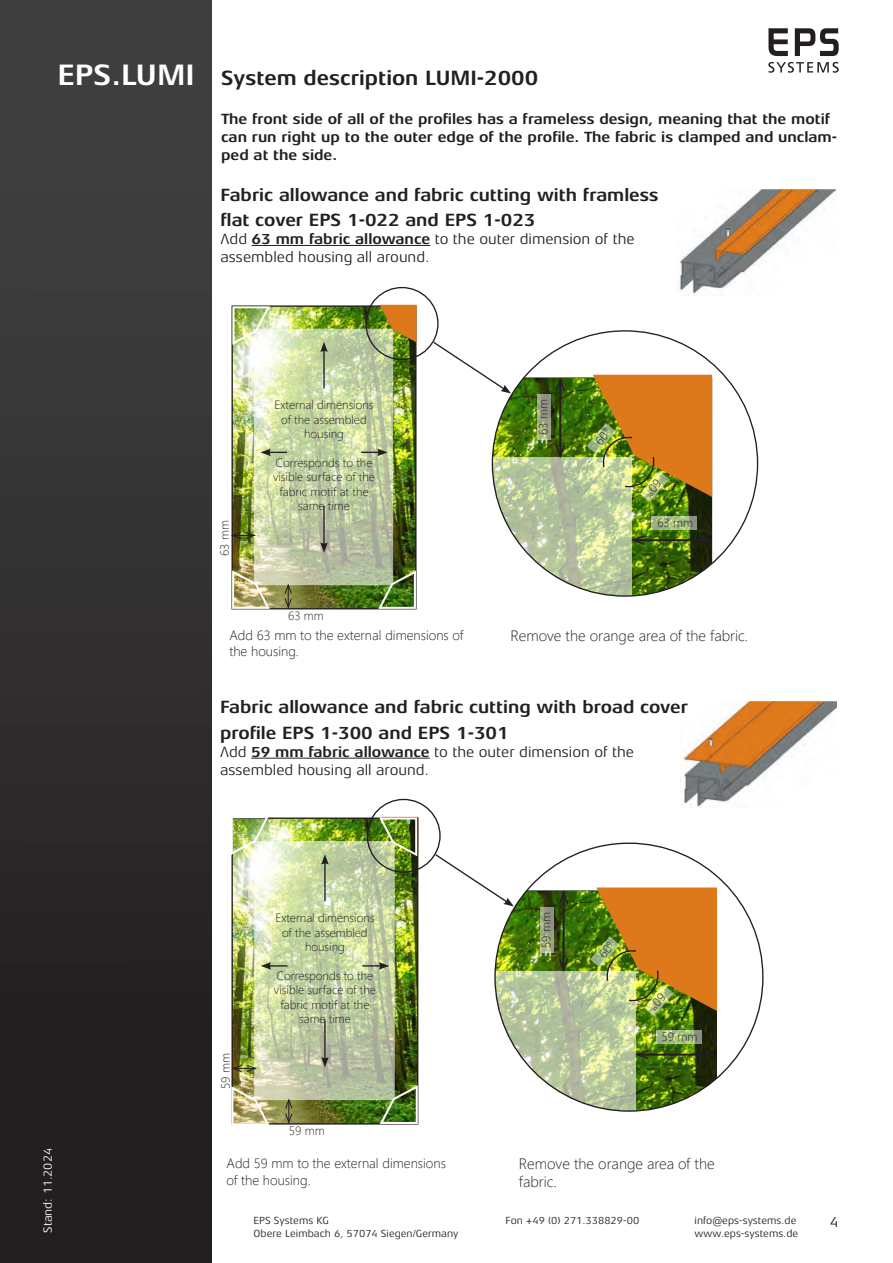
<style>
.page{position:relative;width:893px;height:1263px;background:#fff}
.page>*{position:absolute;margin:0;border:0;box-sizing:border-box;transform-origin:0 0}
.t1{font:700 30px "Aeonis LT Pro";color:#fff}
.t2{font:700 21px "Aeonis LT Pro";color:#231f20}
.t3{font:700 18px/25.2px "Aeonis LT Pro";color:#231f20}
.t4{font:700 15px/18px "Aeonis LT Pro";color:#231f20}
.t5{font:15px/18px "Aeonis LT Pro";color:#231f20}
.t6{font:300 15px/18px "Segoe UI";color:#231f20}
.t7{font:300 13.5px/16.2px "Segoe UI";color:#231f20}
.t8{font:300 12.15px "Segoe UI";color:#231f20}
.t9{font:300 12px/14.4px "Segoe UI";color:#231f20;text-align:center}
.t10{font:12px "Aeonis LT Pro";color:#fff}
.t11{font:10.5px "Aeonis LT Pro";color:#231f20}
.s1{font-weight:700}
</style>
<div class="page">
<div style="left:0;top:0;width:211px;height:1263px;background:linear-gradient(to bottom,#424344,#1f1b1c)"></div>
<svg style="left:768px;top:28px;width:20px;height:28px"></svg>
<svg style="left:795px;top:28px;width:44px;height:28px"></svg>
<svg style="left:768px;top:62px;width:71px;height:11px"></svg>
<img style="left:682px;top:701px;width:154px;height:106px">
<img style="left:677px;top:189px;width:159px;height:106px">
<img style="left:233px;top:307px;width:182px;height:300px">
<div style="left:231px;top:305px;width:186px;height:304px;border:1px solid #231f20"></div>
<svg style="left:254px;top:329px;width:139px;height:256px"></svg>
<svg style="left:379px;top:304px;width:38px;height:39px"></svg>
<svg style="left:231px;top:305px;width:40px;height:41px"></svg>
<svg style="left:231px;top:569px;width:40px;height:41px"></svg>
<svg style="left:377px;top:569px;width:40px;height:41px"></svg>
<div style="left:365px;top:287px;width:74px;height:73px;border:1px solid #231f20;border-radius:50%"></div>
<svg style="left:432px;top:340px;width:59px;height:41px"></svg>
<img style="left:491px;top:330px;width:268px;height:267px">
<hr style="left:323px;top:350px;width:2px;height:38px;background:#231f20">
<svg style="left:320px;top:342px;width:8px;height:10px"></svg>
<hr style="left:323px;top:506px;width:2px;height:39px;background:#231f20">
<svg style="left:320px;top:542px;width:8px;height:11px"></svg>
<svg style="left:260px;top:449px;width:27px;height:7px"></svg>
<svg style="left:361px;top:449px;width:27px;height:7px"></svg>
<svg style="left:231px;top:532px;width:25px;height:7px"></svg>
<svg style="left:652px;top:516px;width:45px;height:14px"></svg>
<svg style="left:538px;top:394px;width:13px;height:46px"></svg>
<hr style="left:252px;top:245px;width:178px;height:1px;background:#231f20">
<svg style="left:284px;top:583px;width:8px;height:26px"></svg>
<hr style="left:559px;top:380px;width:2px;height:76px;background:#231f20">
<svg style="left:554px;top:443px;width:12px;height:18px"></svg>
<svg style="left:554px;top:375px;width:12px;height:18px"></svg>
<hr style="left:633px;top:539px;width:76px;height:2px;background:#231f20">
<svg style="left:629px;top:534px;width:17px;height:12px"></svg>
<svg style="left:696px;top:534px;width:18px;height:12px"></svg>
<img style="left:233px;top:819px;width:183px;height:303px">
<div style="left:231px;top:817px;width:187px;height:307px;border:1px solid #231f20"></div>
<svg style="left:254px;top:841px;width:141px;height:259px"></svg>
<svg style="left:231px;top:1085px;width:39px;height:40px"></svg>
<svg style="left:379px;top:1083px;width:40px;height:42px"></svg>
<div style="left:367px;top:799px;width:74px;height:74px;border:1px solid #231f20;border-radius:50%"></div>
<svg style="left:434px;top:853px;width:60px;height:41px"></svg>
<svg style="left:494px;top:842px;width:270px;height:270px"></svg>
<hr style="left:324px;top:862px;width:2px;height:39px;background:#231f20">
<svg style="left:321px;top:854px;width:8px;height:10px"></svg>
<hr style="left:324px;top:1020px;width:2px;height:39px;background:#231f20">
<svg style="left:321px;top:1057px;width:8px;height:10px"></svg>
<svg style="left:261px;top:962px;width:27px;height:8px"></svg>
<svg style="left:362px;top:962px;width:27px;height:8px"></svg>
<svg style="left:232px;top:1065px;width:25px;height:7px"></svg>
<svg style="left:656px;top:1031px;width:46px;height:13px"></svg>
<svg style="left:541px;top:907px;width:13px;height:46px"></svg>
<svg style="left:285px;top:1098px;width:7px;height:26px"></svg>
<hr style="left:563px;top:892px;width:2px;height:78px;background:#231f20">
<svg style="left:557px;top:956px;width:13px;height:18px"></svg>
<svg style="left:557px;top:888px;width:13px;height:18px"></svg>
<hr style="left:637px;top:1053px;width:77px;height:3px;background:#231f20">
<svg style="left:633px;top:1048px;width:17px;height:13px"></svg>
<svg style="left:701px;top:1048px;width:18px;height:13px"></svg>
<hr style="left:251px;top:758px;width:179px;height:1px;background:#231f20">
<img style="left:231px;top:817px;width:42px;height:41px">
<img style="left:378px;top:816px;width:41px;height:42px">
<img style="left:587px;top:375px;width:125px;height:127px">
<img style="left:590px;top:887px;width:127px;height:129px">
<h1 class="t1" style="left:57px;top:58px;width:139px">EPS.LUMI</h1>
<h2 class="t2" style="left:221px;top:66px;width:319px">System description LUMI-2000</h2>
<p class="t4" style="left:221px;top:110px;width:618px">The front side of all of the profiles has a frameless design, meaning that the motif can run right up to the outer edge of the profile. The fabric is clamped and unclam&shy;ped at the side.</p>
<h3 class="t3" style="left:221px;top:182px;width:440px">Fabric allowance and fabric cutting with framless flat cover EPS 1-022 and EPS 1-023</h3>
<p class="t5" style="left:221px;top:230px;width:416px">Add <span class="s1">63 mm fabric allowance</span> to the outer dimension of the assembled housing all around.</p>
<p class="t8" style="left:213px;top:556px;width:37px;rotate:-90deg">63 mm</p>
<p class="t9" style="left:274px;top:397px;width:101px">External dimensions of the assembled housing</p>
<p class="t9" style="left:273px;top:454px;width:103px">Corresponds to the visible surface of the fabric motif at the same time</p>
<p class="t8" style="left:288px;top:604px;width:37px">63 mm</p>
<p class="t8" style="left:532px;top:435px;width:37px;rotate:-90deg">63 mm</p>
<p class="t8" style="left:657px;top:511px;width:37px">63 mm</p>
<p class="t7" style="left:229px;top:625px;width:236px">Add 63 mm to the external dimensions of the housing.</p>
<p class="t6" style="left:510px;top:625px;width:239px">Remove the orange area of the fabric.</p>
<h3 class="t3" style="left:220px;top:695px;width:469px">Fabric allowance and fabric cutting with broad cover profile EPS 1-300 and EPS 1-301</h3>
<p class="t5" style="left:220px;top:743px;width:416px">Add <span class="s1">59 mm fabric allowance</span> to the outer dimension of the assembled housing all around.</p>
<p class="t10" style="left:41px;top:1233px;width:86px;rotate:-90deg">Stand: 11.2024</p>
<p class="t8" style="left:214px;top:1089px;width:37px;rotate:-90deg">59 mm</p>
<p class="t9" style="left:275px;top:910px;width:101px">External dimensions of the assembled housing</p>
<p class="t9" style="left:274px;top:967px;width:103px">Corresponds to the visible surface of the fabric motif at the same time</p>
<p class="t8" style="left:289px;top:1119px;width:37px">59 mm</p>
<p class="t8" style="left:535px;top:948px;width:37px;rotate:-90deg">59 mm</p>
<p class="t8" style="left:662px;top:1025px;width:37px">59 mm</p>
<p class="t7" style="left:226px;top:1154px;width:221px">Add 59 mm to the external dimensions of the housing.</p>
<p class="t6" style="left:519px;top:1153px;width:197px">Remove the orange area of the fabric.</p>
<p class="t11" style="left:254px;top:1215px;width:77px">EPS Systems KG</p>
<p class="t11" style="left:506px;top:1215px;width:135px">Fon +49 (0) 271.338829-00</p>
<p class="t11" style="left:695px;top:1215px;width:103px">info@eps-systems.de</p>
<p class="t11" style="left:254px;top:1227px;width:206px">Obere Leimbach 6, 57074 Siegen/Germany</p>
<p class="t11" style="left:695px;top:1227px;width:105px">www.eps-systems.de</p>
<p class="t5" style="left:830px;top:1213px;width:10px">4</p>
</div>
